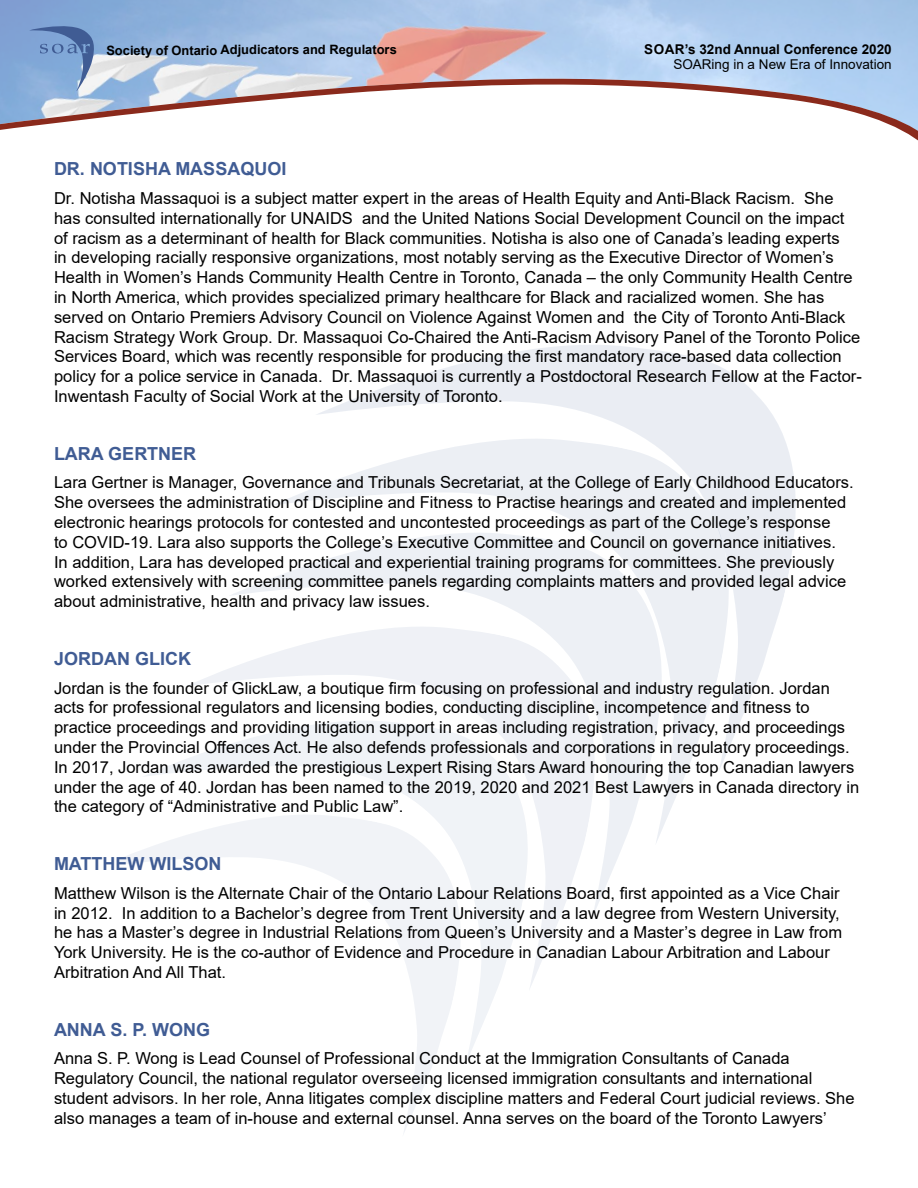
<style>
.page{position:relative;width:918px;height:1188px;background:#fff}
.page>*{position:absolute;margin:0;border:0;box-sizing:border-box;transform-origin:0 0}
.t1{font:700 18px "Arial";color:#405c94}
.t2{font:16.5px/19.8px "Arial";color:#000}
.t3{font:700 13.5px "Arial";color:#000}
.t4{font:13.5px "Arial";color:#000}
.t5{font:700 12.9px "Arial";color:#000}
</style>
<div class="page">
<svg style="left:317px;top:345px;width:479px;height:390px;fill:#eaedf3"></svg>
<svg style="left:274px;top:426px;width:460px;height:391px;fill:#eceff4"></svg>
<svg style="left:230px;top:521px;width:437px;height:378px;fill:#edf0f5"></svg>
<svg style="left:188px;top:615px;width:412px;height:368px;fill:#eff1f6"></svg>
<svg style="left:145px;top:710px;width:387px;height:350px"></svg>
<svg style="left:117px;top:805px;width:348px;height:327px"></svg>
<img style="left:0;top:0;width:918px;height:74px">
<svg style="left:0;top:74px;width:918px;height:67px"></svg>
<svg style="left:29px;top:24px;width:67px;height:67px"></svg>
<p class="t5" style="left:106px;top:40px;width:292px">Society of Ontario Adjudicators and Regulators</p>
<p class="t3" style="left:644px;top:39px;width:21px">Soar</p>
<p class="t3" style="left:685px;top:39px;width:208px">’s 32nd Annual Conference 2020</p>
<p class="t4" style="left:673px;top:55px;width:220px">SOARing in a New Era of Innovation</p>
<p class="t1" style="left:54px;top:156px;width:234px">DR. NOTISHA MASSAQUOI</p>
<p class="t2" style="left:54px;top:188px;width:809px">Dr. Notisha Massaquoi is a subject matter expert in the areas of Health Equity and Anti-Black Racism. She has consulted internationally for UNAIDS and the United Nations Social Development Council on the impact of racism as a determinant of health for Black communities. Notisha is also one of Canada’s leading experts<br>in developing racially responsive organizations, most notably serving as the Executive Director of Women’s Health in Women’s Hands Community Health Centre in Toronto, Canada – the only Community Health Centre in North America, which provides specialized primary healthcare for Black and racialized women. She has served on Ontario Premiers Advisory Council on Violence Against Women and the City of Toronto Anti-Black Racism Strategy Work Group. Dr. Massaquoi Co-Chaired the Anti-Racism Advisory Panel of the Toronto Police Services Board, which was recently responsible for producing the first mandatory race-based data collection policy for a police service in Canada. Dr. Massaquoi is currently a Postdoctoral Research Fellow at the Factor-Inwentash Faculty of Social Work at the University of Toronto.</p>
<p class="t1" style="left:54px;top:441px;width:144px">LARA GERTNER</p>
<p class="t2" style="left:54px;top:473px;width:801px">Lara Gertner is Manager, Governance and Tribunals Secretariat, at the College of Early Childhood Educators.<br>She oversees the administration of Discipline and Fitness to Practise hearings and created and implemented electronic hearings protocols for contested and uncontested proceedings as part of the College’s response<br>to COVID-19. Lara also supports the College’s Executive Committee and Council on governance initiatives.<br>In addition, Lara has developed practical and experiential training programs for committees. She previously worked extensively with screening committee panels regarding complaints matters and provided legal advice about administrative, health and privacy law issues.</p>
<p class="t1" style="left:54px;top:646px;width:138px">JORDAN GLICK</p>
<p class="t2" style="left:54px;top:678px;width:807px">Jordan is the founder of GlickLaw, a boutique firm focusing on professional and industry regulation. Jordan acts for professional regulators and licensing bodies, conducting discipline, incompetence and fitness to practice proceedings and providing litigation support in areas including registration, privacy, and proceedings under the Provincial Offences Act. He also defends professionals and corporations in regulatory proceedings.<br>In 2017, Jordan was awarded the prestigious Lexpert Rising Stars Award honouring the top Canadian lawyers under the age of 40. Jordan has been named to the 2019, 2020 and 2021 Best Lawyers in Canada directory in the category of “Administrative and Public Law”.</p>
<p class="t1" style="left:54px;top:851px;width:169px">MATTHEW WILSON</p>
<p class="t2" style="left:54px;top:883px;width:790px">Matthew Wilson is the Alternate Chair of the Ontario Labour Relations Board, first appointed as a Vice Chair in 2012. In addition to a Bachelor’s degree from Trent University and a law degree from Western University, he has a Master’s degree in Industrial Relations from Queen’s University and a Master’s degree in Law from York University. He is the co-author of Evidence and Procedure in Canadian Labour Arbitration and Labour Arbitration And All That.</p>
<p class="t1" style="left:54px;top:1017px;width:158px">ANNA S. P. WONG</p>
<p class="t2" style="left:54px;top:1049px;width:802px">Anna S. P. Wong is Lead Counsel of Professional Conduct at the Immigration Consultants of Canada Regulatory Council, the national regulator overseeing licensed immigration consultants and international student advisors. In her role, Anna litigates complex discipline matters and Federal Court judicial reviews. She also manages a team of in-house and external counsel. Anna serves on the board of the Toronto Lawyers’</p>
</div>
